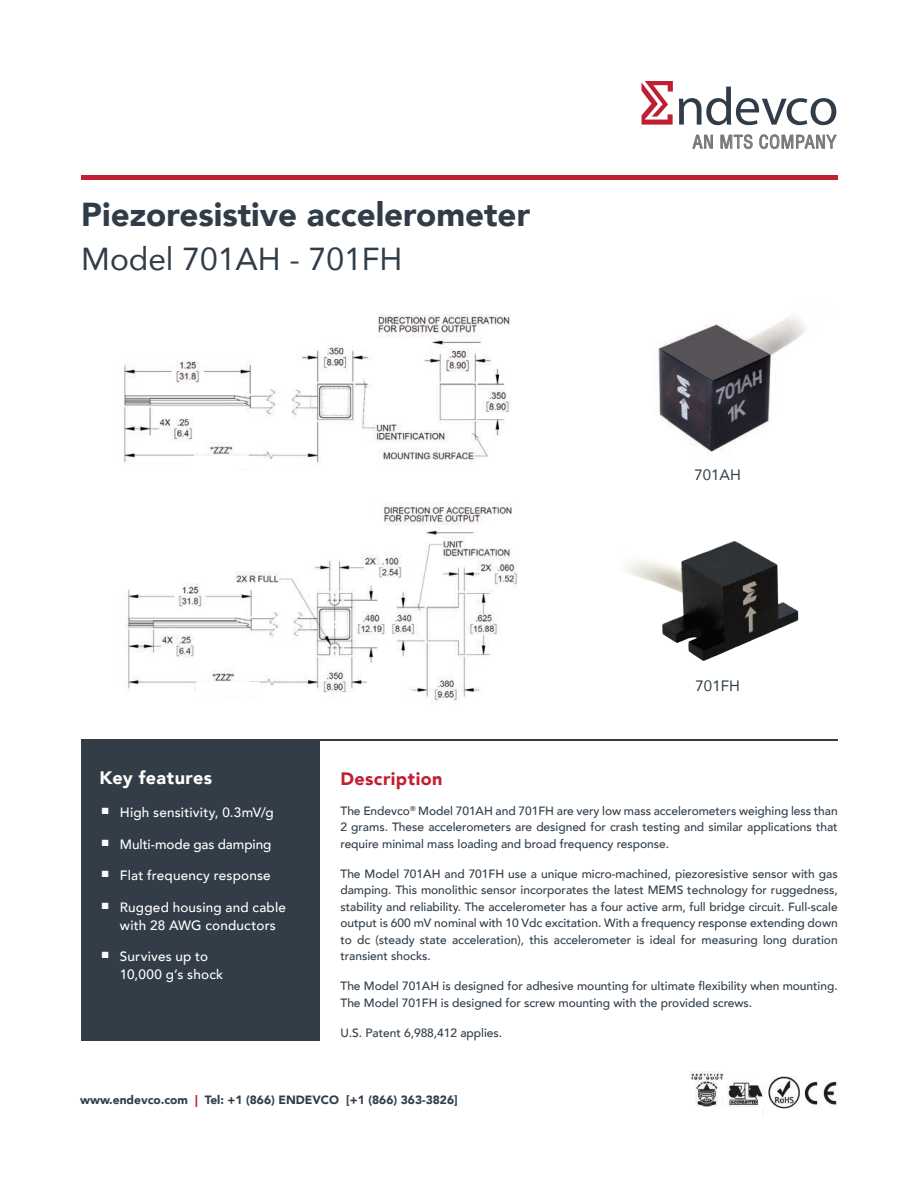
<style>
.page{position:relative;width:918px;height:1188px;background:#fff}
.page>*{position:absolute;margin:0;border:0;box-sizing:border-box;transform-origin:0 0}
.t1{font:900 33.15px "Avenir";color:#303d48}
.t2{font:31.8px "Avenir";color:#303d48}
.t3{font:900 18px "Avenir";letter-spacing:.02em;color:#fff}
.t4{font:900 18px "Avenir";letter-spacing:.025em;color:#c31f32}
.t5{font:condensed 17.55px "Helvetica LT Pro";letter-spacing:.04em;color:#76787b}
.t6{font:15px "Avenir";color:#303d48}
.t7{font:500 13.5px/18px "Avenir";letter-spacing:.015em;color:#fff;text-align:center}
.t8{font:500 13.5px "Avenir";letter-spacing:-.005em;color:#fff}
.t9{font:500 12px/16.5px "Avenir";letter-spacing:-.005em;color:#303d48;text-align:justify}
.t10{font:900 12px "Avenir";color:#303d48}
.s1{color:#c31f32}
</style>
<div class="page">
<hr style="left:81px;top:740px;width:756px;height:1px;background:#323d47">
<div style="left:81px;top:740px;width:239px;height:301px;background:#323d47"></div>
<svg style="left:692px;top:134px;width:21px;height:15px"></svg>
<svg style="left:720px;top:134px;width:33px;height:16px"></svg>
<svg style="left:759px;top:134px;width:78px;height:16px"></svg>
<svg style="left:642px;top:81px;width:31px;height:44px"></svg>
<svg style="left:679px;top:87px;width:157px;height:38px"></svg>
<hr style="left:81px;top:176px;width:756px;height:4px;background:#c31f32">
<img style="left:768px;top:1076px;width:69px;height:33px">
<img style="left:691px;top:1072px;width:73px;height:44px">
<div style="left:689px;top:1108px;width:73px;height:10px;background:#fff"></div>
<img style="left:627px;top:541px;width:172px;height:120px">
<img style="left:655px;top:316px;width:150px;height:137px">
<img style="left:124px;top:315px;width:387px;height:150px">
<div style="left:189px;top:456px;width:63px;height:13px;background:#fff"></div>
<img style="left:125px;top:502px;width:393px;height:200px">
<div style="left:196px;top:682px;width:63px;height:13px;background:#fff"></div>
<h1 class="t1" style="left:81px;top:186px;width:450px">Piezoresistive accelerometer</h1>
<h2 class="t2" style="left:81px;top:233px;width:323px">Model 701AH - 701FH</h2>
<h3 class="t5" style="left:693px;top:131px;width:145px">AN MTS COMPANY</h3>
<p class="t6" style="left:695px;top:463px;width:48px">701AH</p>
<p class="t6" style="left:696px;top:674px;width:46px">701FH</p>
<h3 class="t3" style="left:100px;top:762px;width:114px">Key features</h3>
<p class="t7" style="left:102px;top:803px;width:173px">■ High sensitivity, 0.3mV/g</p>
<p class="t8" style="left:102px;top:832px;width:171px">■ Multi-mode gas damping</p>
<p class="t7" style="left:102px;top:866px;width:170px">■ Flat frequency response</p>
<p class="t7" style="left:102px;top:897px;width:186px">■ Rugged housing and cable with 28 AWG conductors</p>
<p class="t7" style="left:120px;top:947px;width:105px;text-align:left;text-indent:-18px">■ Survives up to<br>10,000 g’s shock</p>
<h3 class="t4" style="left:340px;top:763px;width:104px">Description</h3>
<p class="t9" style="left:340px;top:802px;width:499px">The Endevco<sup>®</sup> Model 701AH and 701FH are very low mass accelerometers weighing less than 2 grams. These accelerometers are designed for crash testing and similar applications that require minimal mass loading and broad frequency response.</p>
<p class="t9" style="left:340px;top:865px;width:499px">The Model 701AH and 701FH use a unique micro-machined, piezoresistive sensor with gas damping. This monolithic sensor incorporates the latest MEMS technology for ruggedness, stability and reliability. The accelerometer has a four active arm, full bridge circuit. Full-scale output is 600 mV nominal with 10 Vdc excitation. With a frequency response extending down to dc (steady state acceleration), this accelerometer is ideal for measuring long duration transient shocks.</p>
<p class="t9" style="left:340px;top:977px;width:499px">The Model 701AH is designed for adhesive mounting for ultimate flexibility when mounting.<br>The Model 701FH is designed for screw mounting with the provided screws.</p>
<p class="t9" style="left:340px;top:1024px;width:163px">U.S. Patent 6,988,412 applies.</p>
<p class="t10" style="left:80px;top:1090px;width:379px">www.endevco.com <span class="s1">|</span> Tel: +1 (866) ENDEVCO [+1 (866) 363-3826]</p>
</div>
